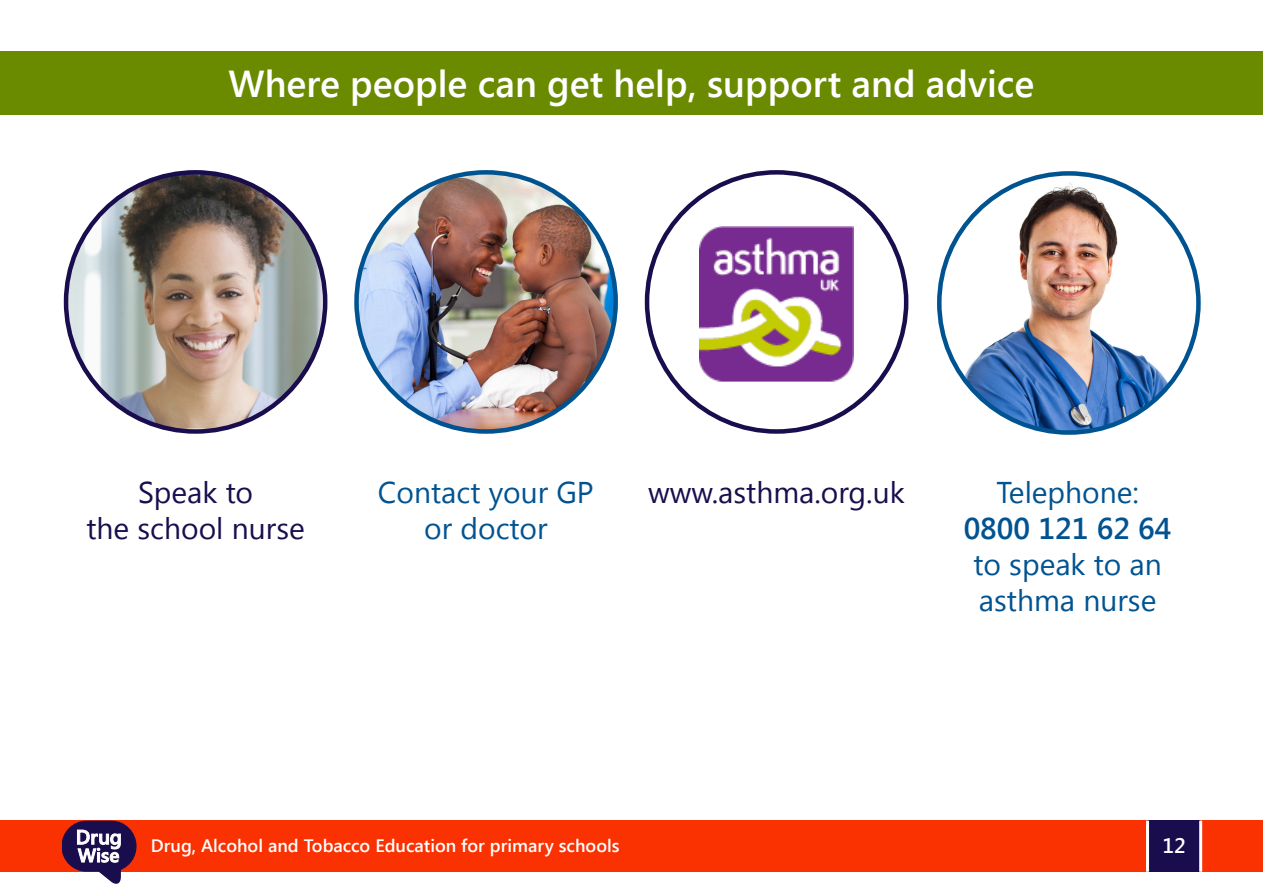
<style>
.page{position:relative;width:1263px;height:893px;background:#fff}
.page>*{position:absolute;margin:0;border:0;box-sizing:border-box;transform-origin:0 0}
.t1{font:600 37.5px "Segoe UI";color:#fff}
.t2{font:30px/36px "Segoe UI";color:#005391;text-align:center}
.t3{font:30px/36px "Segoe UI";color:#190d4d;text-align:center}
.t4{font:600 30px "Segoe UI";color:#005391}
.t5{font:600 21px "Segoe UI";color:#fff}
.t6{font:600 18px "Segoe UI";color:#fff}
</style>
<div class="page">
<div style="left:0;top:51px;width:1263px;height:64px;background:#6a8a00"></div>
<img style="left:66px;top:172px;width:259px;height:257px">
<img style="left:356px;top:172px;width:260px;height:259px;border-radius:130px">
<img style="left:699px;top:226px;width:155px;height:156px">
<img style="left:940px;top:173px;width:258px;height:260px">
<div style="left:0;top:821px;width:1263px;height:51px;background:#fa3100"></div>
<div style="left:1148px;top:821px;width:51px;height:51px;background:#190d4d"></div>
<hr style="left:1146px;top:821px;width:3px;height:51px;background:#fff">
<hr style="left:1199px;top:821px;width:3px;height:51px;background:#fff">
<svg style="left:62px;top:821px;width:75px;height:63px"></svg>
<p class="t1" style="left:228px;top:58px;width:807px">Where people can get help, support and advice</p>
<p class="t3" style="left:86px;top:473px;width:220px">Speak to<br>the school nurse</p>
<p class="t2" style="left:378px;top:473px;width:217px">Contact your GP or doctor</p>
<p class="t3" style="left:648px;top:473px;width:258px">www.asthma.org.uk</p>
<p class="t2" style="left:996px;top:473px;width:144px">Telephone:</p>
<p class="t4" style="left:964px;top:507px;width:209px">0800 121 62 64</p>
<p class="t2" style="left:973px;top:545px;width:190px;text-align:left">to speak to an asthma nurse</p>
<p class="t6" style="left:151px;top:833px;width:470px">Drug, Alcohol and Tobacco Education for primary schools</p>
<p class="t5" style="left:1162px;top:830px;width:25px">12</p>
</div>
